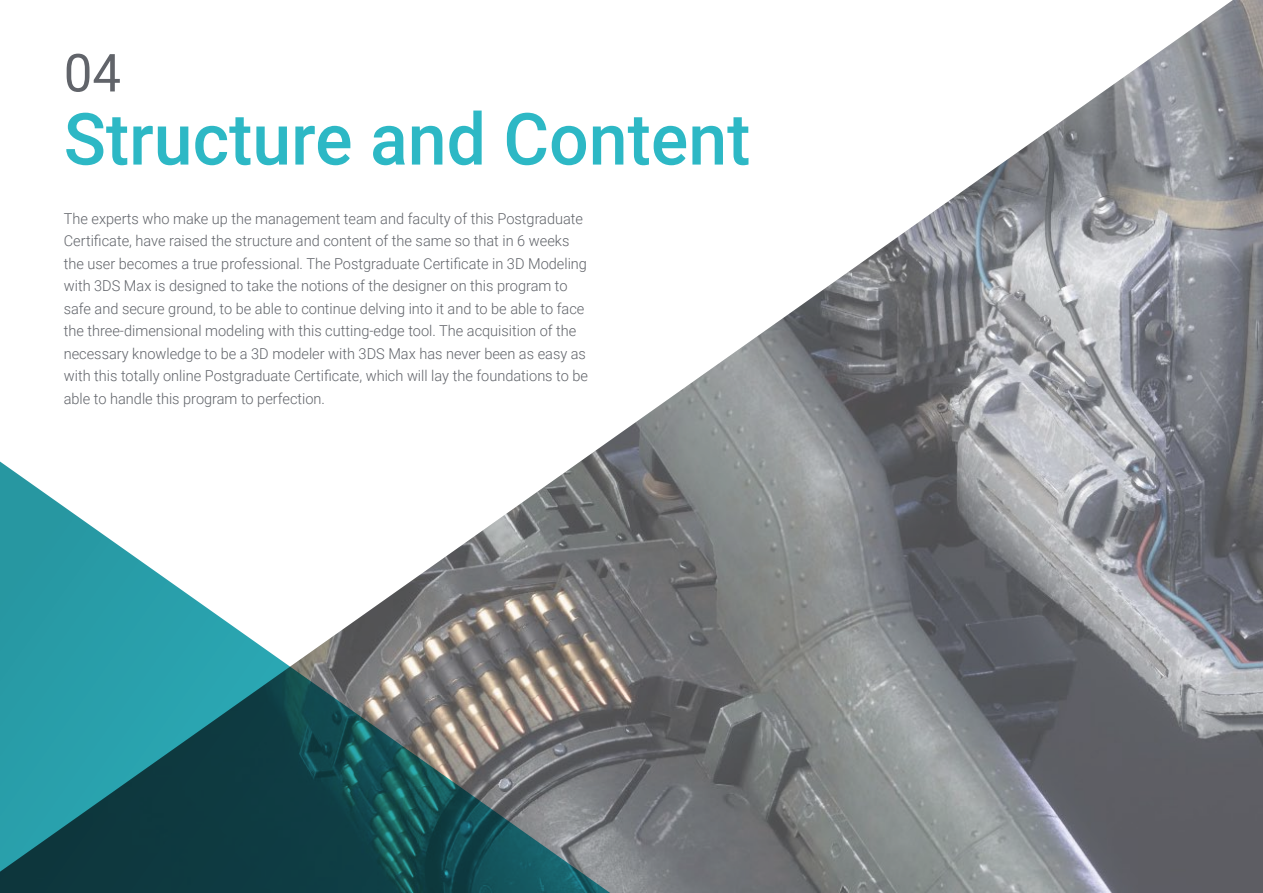
<style>
.page{position:relative;width:1263px;height:893px;background:#fff}
.page>*{position:absolute;margin:0;border:0;box-sizing:border-box;transform-origin:0 0}
.t1{font:500 72px "Roboto";color:#2db8c5}
.t2{font:52.5px "Roboto";color:#61646a}
.t3{font:300 15px/22.5px "Roboto";color:#61646a}
</style>
<div class="page">
<img style="left:602px;top:0;width:661px;height:893px">
<svg style="left:0;top:446px;width:640px;height:447px"></svg>
<h2 class="t2" style="left:64px;top:36px;width:59px">04</h2>
<h1 class="t1" style="left:64px;top:89px;width:688px">Structure and Content</h1>
<p class="t3" style="left:64px;top:207px;width:526px">The experts who make up the management team and faculty of this Postgraduate Certificate, have raised the structure and content of the same so that in 6 weeks the user becomes a true professional. The Postgraduate Certificate in 3D Modeling with 3DS Max is designed to take the notions of the designer on this program to safe and secure ground, to be able to continue delving into it and to be able to face the three-dimensional modeling with this cutting-edge tool. The acquisition of the necessary knowledge to be a 3D modeler with 3DS Max has never been as easy as with this totally online Postgraduate Certificate, which will lay the foundations to be able to handle this program to perfection.</p>
</div>
